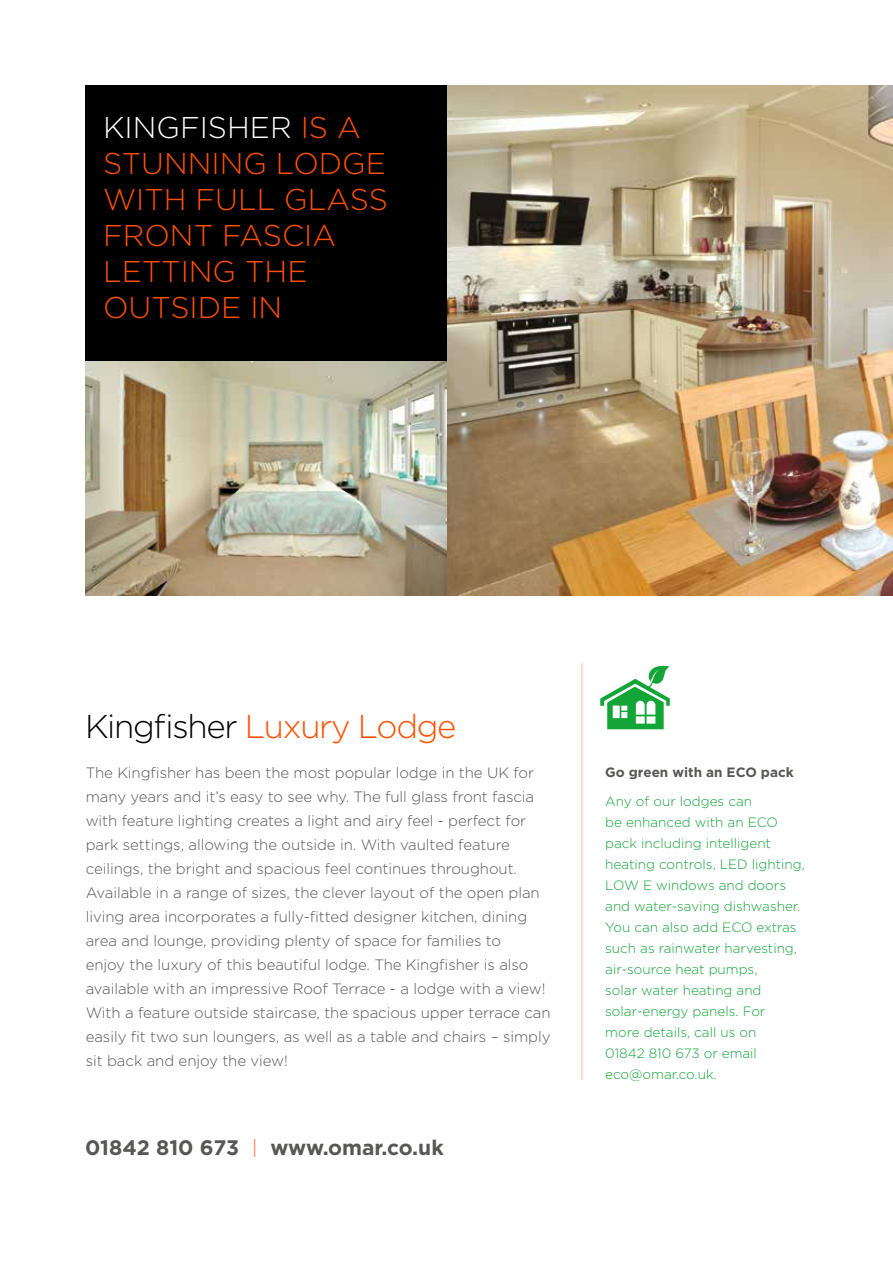
<style>
.page{position:relative;width:893px;height:1263px;background:#fff}
.page>*{position:absolute;margin:0;border:0;box-sizing:border-box;transform-origin:0 0}
.t1{font:300 33px "Gotham";letter-spacing:-.04em;color:#ff5000}
.t2{font:300 30px/36px "Gotham";color:#ff5000}
.t3{font:700 21px "Gotham";color:#575756}
.t4{font:300 15px/24px "Gotham";letter-spacing:-.005em;color:#575756}
.t5{font:300 13.5px/21px "Gotham";color:#13a538}
.t6{font:700 13.5px "Gotham";color:#575756}
.s1{color:#fff}
.s2{color:#000}
.s3{font-weight:300;color:#ff7333}
</style>
<div class="page">
<img style="left:446px;top:85px;width:447px;height:510px">
<div style="left:85px;top:85px;width:361px;height:276px;background:#000"></div>
<img style="left:85px;top:361px;width:361px;height:234px">
<svg style="left:600px;top:666px;width:70px;height:63px"></svg>
<hr style="left:581px;top:663px;width:2px;height:417px;background:#ffcbb3">
<h2 class="t2" style="left:103px;top:109px;width:286px"><span class="s1">KINGFISHER</span> IS A<br>STUNNING LODGE<br>WITH FULL GLASS<br>FRONT FASCIA<br>LETTING THE<br>OUTSIDE IN</h2>
<h1 class="t1" style="left:85px;top:709px;width:373px"><span class="s2">Kingfisher</span> Luxury Lodge</h1>
<p class="t4" style="left:86px;top:760px;width:466px">The Kingfisher has been the most popular lodge in the UK for many years and it’s easy to see why. The full glass front fascia with feature lighting creates a light and airy feel - perfect for park settings, allowing the outside in. With vaulted feature ceilings, the bright and spacious feel continues throughout.<br>Available in a range of sizes, the clever layout of the open plan living area incorporates a fully-fitted designer kitchen, dining area and lounge, providing plenty of space for families to<br>enjoy the luxury of this beautiful lodge. The Kingfisher is also available with an impressive Roof Terrace - a lodge with a view!<br>With a feature outside staircase, the spacious upper terrace can easily fit two sun loungers, as well as a table and chairs – simply sit back and enjoy the view!</p>
<h3 class="t3" style="left:85px;top:1136px;width:360px">01842 810 673 <span class="s3">|</span> www.omar.co.uk</h3>
<p class="t6" style="left:605px;top:764px;width:190px">Go green with an ECO pack</p>
<p class="t5" style="left:605px;top:791px;width:201px">Any of our lodges can<br>be enhanced with an ECO pack including intelligent heating controls, LED lighting,<br>LOW E windows and doors and water-saving dishwasher.<br>You can also add ECO extras such as rainwater harvesting, air-source heat pumps,<br>solar water heating and solar-energy panels. For<br>more details, call us on<br>01842 810 673 or email eco@omar.co.uk.</p>
</div>
